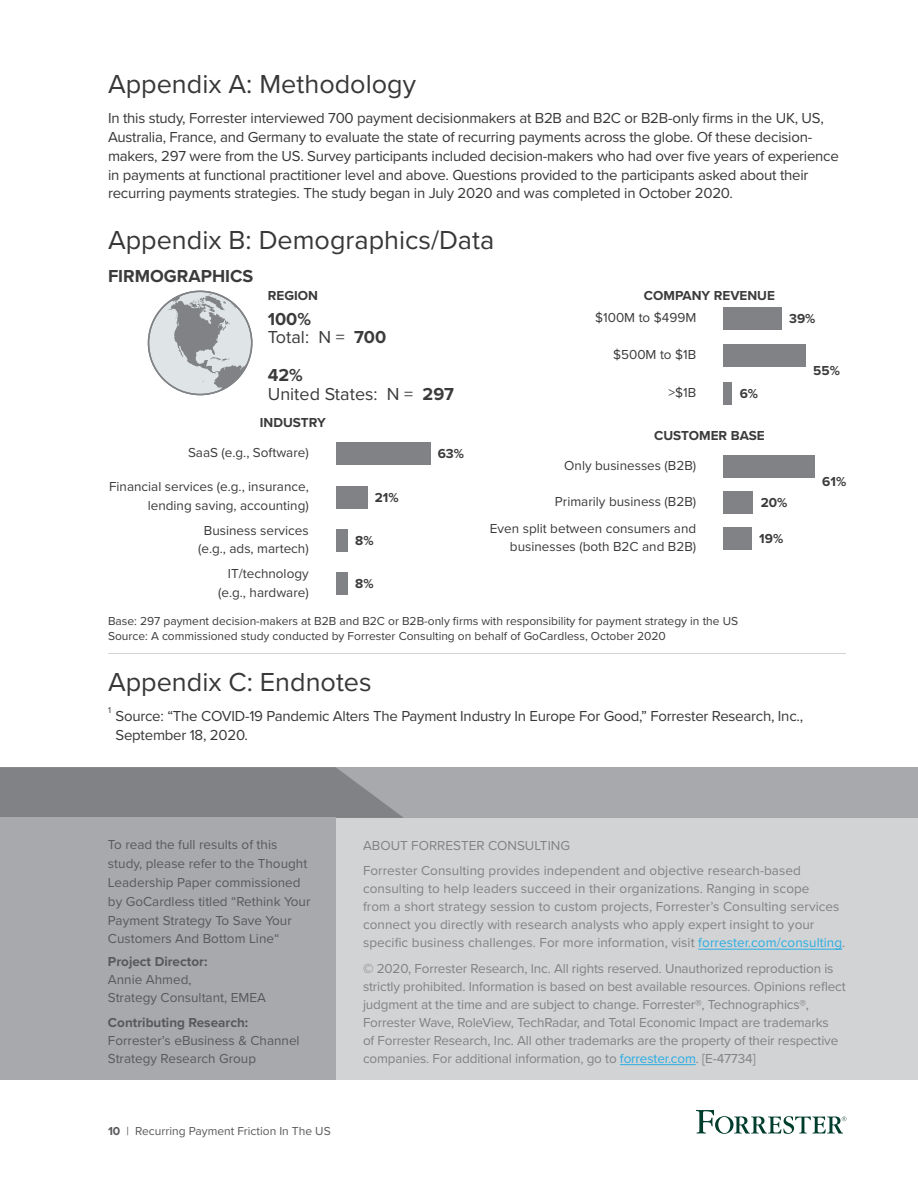
<style>
.page{position:relative;width:918px;height:1188px;background:#fff}
.page>*{position:absolute;margin:0;border:0;box-sizing:border-box;transform-origin:0 0}
.t1{font:27px "Proxima Nova";color:#383839}
.t2{font:18px/18.8px "Proxima Nova";color:#3b3b3c}
.t3{font:700 18px "Proxima Nova";color:#3b3b3c}
.t4{font:15px/18.8px "Proxima Nova";letter-spacing:-.015em;color:#383839}
.t5{font:13.5px/18px "Proxima Nova";letter-spacing:-.01em;color:#808285}
.t6{font:13.5px/18.8px "Proxima Nova";color:#3b3b3c;text-align:right}
.t7{font:13.5px/18.8px "Proxima Nova";color:#58595b}
.t8{font:700 13.5px "Proxima Nova";color:#3b3b3c}
.t9{font:700 13.5px "Proxima Nova";color:#58595b}
.t10{font:12px/14.4px "Proxima Nova";color:#3b3b3c}
.t11{font:12px "Proxima Nova";color:#58595b}
.t12{font:8.7px "Proxima Nova";color:#383839}
.s1{font-weight:700}
.s2{color:#2aade4}
</style>
<div class="page">
<svg style="left:696px;top:1110px;width:150px;height:24px"></svg>
<div style="left:0;top:767px;width:918px;height:313px;background:#d1d3d4"></div>
<div style="left:0;top:767px;width:918px;height:51px;background:#a7a9ac"></div>
<svg style="left:0;top:767px;width:404px;height:51px;background:#848689"></svg>
<div style="left:0;top:818px;width:336px;height:262px;background:#a7a9ac"></div>
<hr style="left:698px;top:949px;width:144px;height:1px;background:#2aade4">
<hr style="left:620px;top:1064px;width:76px;height:1px;background:#2aade4">
<hr style="left:108px;top:653px;width:738px;height:1px;background:#d1d3d4">
<div style="left:723px;top:307px;width:59px;height:23px;background:#808285"></div>
<div style="left:723px;top:345px;width:83px;height:22px;background:#808285"></div>
<div style="left:723px;top:382px;width:9px;height:23px;background:#808285"></div>
<div style="left:336px;top:442px;width:94px;height:23px;background:#808285"></div>
<div style="left:336px;top:486px;width:31px;height:22px;background:#808285"></div>
<div style="left:336px;top:529px;width:12px;height:23px;background:#808285"></div>
<div style="left:336px;top:573px;width:12px;height:22px;background:#808285"></div>
<div style="left:723px;top:455px;width:92px;height:23px;background:#808285"></div>
<div style="left:723px;top:491px;width:30px;height:23px;background:#808285"></div>
<div style="left:723px;top:527px;width:29px;height:23px;background:#808285"></div>
<div style="left:149px;top:291px;width:103px;height:104px;background:#dfe4e7;border-radius:50%"></div>
<svg style="left:167px;top:291px;width:84px;height:101px"></svg>
<h1 class="t1" style="left:108px;top:64px;width:310px">Appendix A: Methodology</h1>
<p class="t4" style="left:108px;top:108px;width:732px">In this study, Forrester interviewed 700 payment decisionmakers at B2B and B2C or B2B-only firms in the UK, US, Australia, France, and Germany to evaluate the state of recurring payments across the globe. Of these decision&shy;makers, 297 were from the US. Survey participants included decision-makers who had over five years of experience in payments at functional practitioner level and above. Questions provided to the participants asked about their recurring payments strategies. The study began in July 2020 and was completed in October 2020.</p>
<h1 class="t1" style="left:108px;top:219px;width:388px">Appendix B: Demographics/Data</h1>
<h2 class="t3" style="left:108px;top:263px;width:147px">FIRMOGRAPHICS</h2>
<p class="t8" style="left:268px;top:285px;width:52px">REGION</p>
<h2 class="t2" style="left:268px;top:308px;width:120px"><span class="s1">100%<br></span>Total: N = <span class="s1">700</span></h2>
<h2 class="t2" style="left:268px;top:365px;width:188px"><span class="s1">42%<br></span>United States: N = <span class="s1">297</span></h2>
<p class="t8" style="left:260px;top:413px;width:68px">INDUSTRY</p>
<p class="t6" style="left:188px;top:442px;width:122px">SaaS (e.g., Software)</p>
<p class="t6" style="left:109px;top:477px;width:201px">Financial services (e.g., insurance, lending saving, accounting)</p>
<p class="t8" style="left:375px;top:487px;width:25px">21%</p>
<p class="t6" style="left:198px;top:520px;width:112px;text-align:center">Business services (e.g., ads, martech)</p>
<p class="t8" style="left:355px;top:530px;width:20px">8%</p>
<p class="t6" style="left:218px;top:564px;width:92px">IT/technology (e.g., hardware)</p>
<p class="t8" style="left:355px;top:574px;width:20px">8%</p>
<p class="t8" style="left:438px;top:443px;width:28px">63%</p>
<p class="t8" style="left:644px;top:285px;width:133px">COMPANY REVENUE</p>
<p class="t6" style="left:595px;top:307px;width:103px">$100M to $499M</p>
<p class="t6" style="left:613px;top:345px;width:85px">$500M to $1B</p>
<p class="t6" style="left:668px;top:382px;width:29px">&gt;$1B</p>
<p class="t8" style="left:740px;top:383px;width:20px">6%</p>
<p class="t8" style="left:654px;top:426px;width:112px">CUSTOMER BASE</p>
<p class="t6" style="left:564px;top:456px;width:133px">Only businesses (B2B)</p>
<p class="t8" style="left:789px;top:308px;width:28px">39%</p>
<p class="t8" style="left:813px;top:361px;width:28px">55%</p>
<p class="t8" style="left:822px;top:472px;width:25px">61%</p>
<p class="t6" style="left:555px;top:492px;width:143px">Primarily business (B2B)</p>
<p class="t8" style="left:761px;top:493px;width:28px">20%</p>
<p class="t8" style="left:759px;top:529px;width:25px">19%</p>
<p class="t6" style="left:490px;top:518px;width:208px">Even split between consumers and businesses (both B2C and B2B)</p>
<p class="t10" style="left:108px;top:614px;width:632px">Base: 297 payment decision-makers at B2B and B2C or B2B-only firms with responsibility for payment strategy in the US<br>Source: A commissioned study conducted by Forrester Consulting on behalf of GoCardless, October 2020</p>
<h1 class="t1" style="left:108px;top:662px;width:265px">Appendix C: Endnotes</h1>
<p class="t12" style="left:108px;top:704px;width:4px">1</p>
<p class="t4" style="left:116px;top:706px;width:689px">Source: “The COVID-19 Pandemic Alters The Payment Industry In Europe For Good,” Forrester Research, Inc.,<br>September 18, 2020.</p>
<p class="t7" style="left:108px;top:835px;width:204px">To read the full results of this study, please refer to the Thought<br>Leadership Paper commissioned by GoCardless titled “Rethink Your<br>Payment Strategy To Save Your<br>Customers And Bottom Line“</p>
<p class="t9" style="left:108px;top:951px;width:101px">Project Director:</p>
<p class="t7" style="left:108px;top:970px;width:159px;line-height:18px">Annie Ahmed,<br>Strategy Consultant, EMEA</p>
<p class="t9" style="left:108px;top:1013px;width:142px">Contributing Research:</p>
<p class="t7" style="left:108px;top:1031px;width:193px;line-height:18px">Forrester’s eBusiness &amp; Channel<br>Strategy Research Group</p>
<p class="t11" style="left:108px;top:1122px;width:224px"><span class="s1">10</span> | Recurring Payment Friction In The US</p>
<p class="t5" style="left:363px;top:832px;width:439px;line-height:25.5px">ABOUT FORRESTER CONSULTING<br>Forrester Consulting provides independent and objective research-based</p>
<p class="t5" style="left:363px;top:879px;width:484px">consulting to help leaders succeed in their organizations. Ranging in scope<br>from a short strategy session to custom projects, Forrester’s Consulting services connect you directly with research analysts who apply expert insight to your specific business challenges. For more information, visit <span class="s2">forrester.com/consulting</span>.</p>
<p class="t5" style="left:363px;top:958px;width:484px">© 2020, Forrester Research, Inc. All rights reserved. Unauthorized reproduction is strictly prohibited. Information is based on best available resources. Opinions reflect judgment at the time and are subject to change. Forrester®, Technographics®, Forrester Wave, RoleView, TechRadar, and Total Economic Impact are trademarks<br>of Forrester Research, Inc. All other trademarks are the property of their respective companies. For additional information, go to <span class="s2">forrester.com</span>. [E-47734]</p>
</div>
